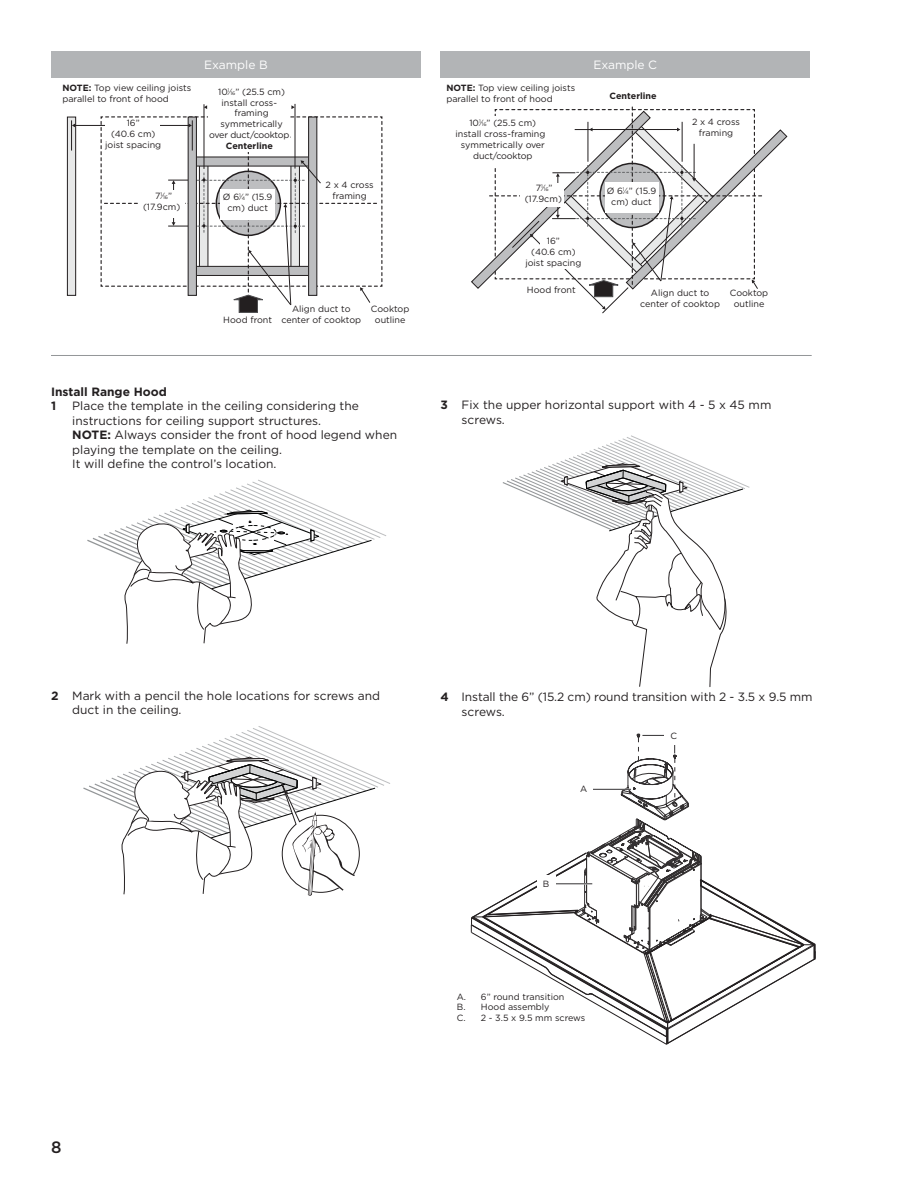
<style>
.page{position:relative;width:918px;height:1188px;background:#fff}
.page>*{position:absolute;margin:0;border:0;box-sizing:border-box;transform-origin:0 0}
.t1{font:500 16.5px "Gotham";color:#231f20}
.t2{font:12px/14.4px "Gotham";color:#231f20}
.t3{font:700 12px/14.4px "Gotham";color:#231f20}
.t4{font:12px "Gotham";color:#fff}
.t5{font:9px/10.8px "Gotham";color:#231f20;text-align:center}
.t6{font:700 9px "Gotham";color:#231f20}
.s1{font-weight:700}
.s2{font-size:4.95px}
</style>
<div class="page">
<div style="left:51px;top:51px;width:370px;height:27px;background:#b2b4b6"></div>
<hr style="left:204px;top:104px;width:1px;height:65px;background:#231f20">
<hr style="left:295px;top:104px;width:1px;height:65px;background:#231f20">
<svg style="left:291px;top:105px;width:4px;height:4px"></svg>
<svg style="left:67px;top:115px;width:316px;height:198px"></svg>
<div style="left:213px;top:111px;width:71px;height:41px;background:#fff"></div>
<div style="left:105px;top:119px;width:55px;height:10px;background:#fff"></div>
<div style="left:139px;top:190px;width:46px;height:27px;background:#fff"></div>
<div style="left:220px;top:189px;width:54px;height:31px;background:#fff"></div>
<div style="left:209px;top:88px;width:81px;height:63px;background:#fff"></div>
<svg style="left:87px;top:480px;width:300px;height:164px"></svg>
<svg style="left:83px;top:726px;width:307px;height:170px"></svg>
<div style="left:440px;top:51px;width:370px;height:27px;background:#b2b4b6"></div>
<svg style="left:471px;top:107px;width:316px;height:207px"></svg>
<div style="left:492px;top:117px;width:6px;height:49px;background:#fff"></div>
<div style="left:540px;top:244px;width:26px;height:25px;background:#fff"></div>
<div style="left:520px;top:183px;width:43px;height:22px;background:#fff"></div>
<div style="left:605px;top:182px;width:54px;height:30px;background:#fff"></div>
<div style="left:520px;top:184px;width:44px;height:23px;background:#fff"></div>
<div style="left:451px;top:119px;width:100px;height:44px;background:#fff"></div>
<svg style="left:502px;top:435px;width:248px;height:252px"></svg>
<svg style="left:471px;top:733px;width:345px;height:312px"></svg>
<div style="left:574px;top:780px;width:19px;height:17px;background:#fff"></div>
<div style="left:664px;top:728px;width:19px;height:17px;background:#fff"></div>
<div style="left:537px;top:876px;width:18px;height:17px;background:#fff"></div>
<hr style="left:51px;top:355px;width:761px;height:1px;background:#939698">
<h2 class="t4" style="left:204px;top:59px;width:65px">Example B</h2>
<p class="t5" style="left:62px;top:83px;width:130px;text-align:left"><span class="s1">NOTE:</span> Top view ceiling joists parallel to front of hood</p>
<p class="t5" style="left:209px;top:87px;width:82px">10<sup>1</sup>⁄<span class="s2">16</span>” (25.5 cm) install cross&shy;framing symmetrically over duct/cooktop</p>
<p class="t6" style="left:226px;top:142px;width:49px">Centerline</p>
<p class="t5" style="left:105px;top:118px;width:57px">16”<br>(40.6 cm) joist spacing</p>
<p class="t5" style="left:143px;top:191px;width:39px">7<sup>1</sup>⁄<span class="s2">16</span>” (17.9cm)</p>
<p class="t5" style="left:223px;top:192px;width:51px">Ø 6<sup>1</sup>⁄<span class="s2">4</span>” (15.9 cm) duct</p>
<p class="t5" style="left:326px;top:180px;width:49px">2 x 4 cross framing</p>
<p class="t5" style="left:223px;top:304px;width:139px;text-align:left;text-indent:69px">Align duct to<br>Hood front center of cooktop</p>
<p class="t5" style="left:371px;top:304px;width:40px">Cooktop outline</p>
<h2 class="t3" style="left:51px;top:385px;width:117px">Install Range Hood<br>1</h2>
<h2 class="t2" style="left:72px;top:400px;width:326px">Place the template in the ceiling considering the instructions for ceiling support structures.<br><span class="s1">NOTE:</span> Always consider the front of hood legend when playing the template on the ceiling.<br>It will define the control’s location.</h2>
<h2 class="t4" style="left:593px;top:59px;width:65px">Example C</h2>
<p class="t5" style="left:446px;top:83px;width:130px;text-align:left"><span class="s1">NOTE:</span> Top view ceiling joists parallel to front of hood</p>
<p class="t6" style="left:610px;top:92px;width:49px">Centerline</p>
<p class="t5" style="left:456px;top:118px;width:91px">10<sup>1</sup>⁄<span class="s2">16</span>” (25.5 cm) install cross-framing symmetrically over duct/cooktop</p>
<p class="t5" style="left:692px;top:117px;width:49px">2 x 4 cross framing</p>
<p class="t5" style="left:525px;top:183px;width:39px">7<sup>1</sup>⁄<span class="s2">16</span>” (17.9cm)</p>
<p class="t5" style="left:525px;top:236px;width:57px">16”<br>(40.6 cm) joist spacing</p>
<p class="t5" style="left:607px;top:186px;width:51px">Ø 6<sup>1</sup>⁄<span class="s2">4</span>” (15.9 cm) duct</p>
<p class="t5" style="left:527px;top:285px;width:50px">Hood front</p>
<p class="t5" style="left:640px;top:288px;width:81px">Align duct to center of cooktop</p>
<p class="t5" style="left:730px;top:288px;width:40px">Cooktop outline</p>
<h2 class="t2" style="left:462px;top:399px;width:311px;text-indent:-21px"><span class="s1">3</span> Fix the upper horizontal support with 4 - 5 x 45 mm screws.</h2>
<h2 class="t2" style="left:72px;top:689px;width:309px;text-indent:-21px"><span class="s1">2</span> Mark with a pencil the hole locations for screws and duct in the ceiling.</h2>
<h1 class="t1" style="left:51px;top:1137px;width:12px">8</h1>
<h2 class="t2" style="left:462px;top:691px;width:352px;text-indent:-21px"><span class="s1">4</span> Install the 6” (15.2 cm) round transition with 2 - 3.5 x 9.5 mm screws.</h2>
<p class="t5" style="left:580px;top:784px;width:9px">A</p>
<p class="t5" style="left:543px;top:879px;width:8px">B</p>
<p class="t5" style="left:457px;top:992px;width:130px;text-align:left">A. 6” round transition<br>B. Hood assembly<br>C. 2 - 3.5 x 9.5 mm screws</p>
<p class="t5" style="left:670px;top:731px;width:8px">C</p>
</div>
